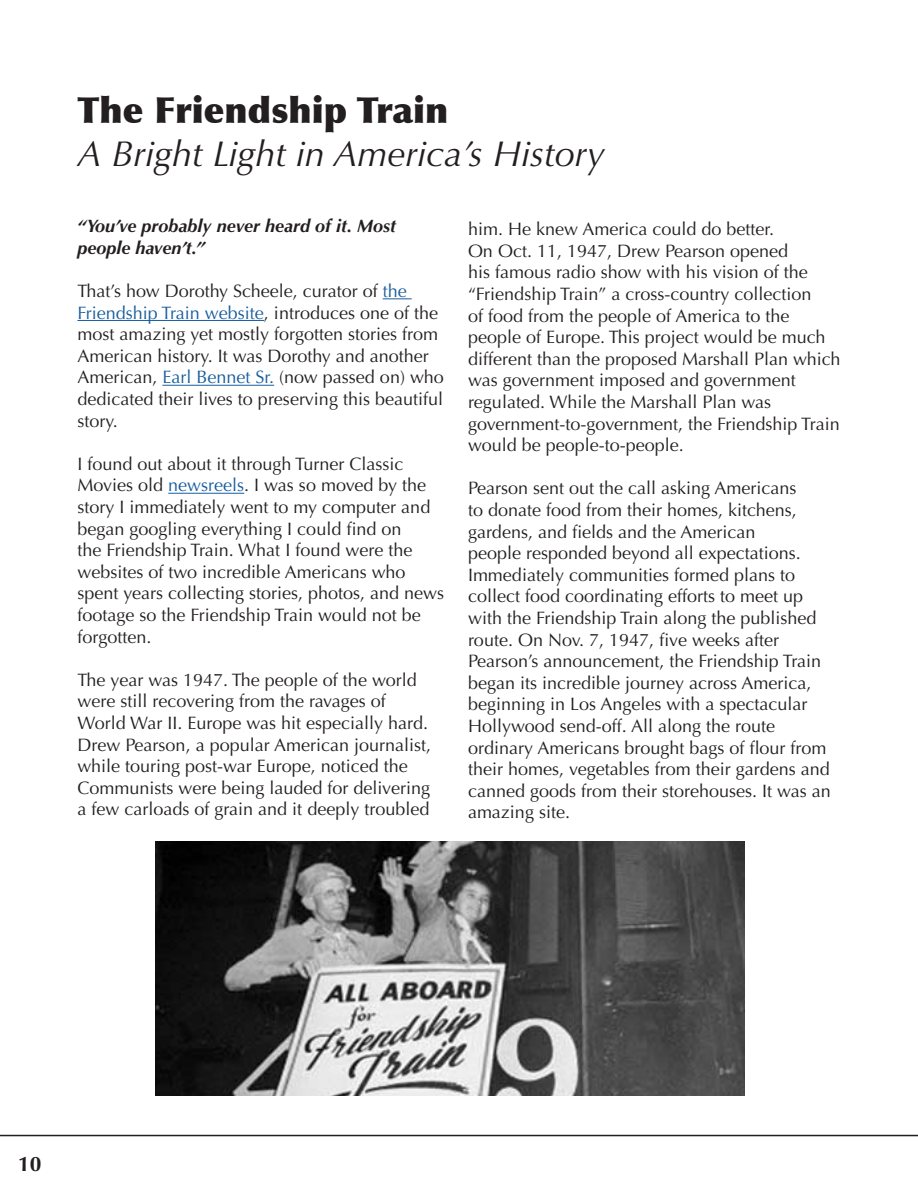
<style>
.page{position:relative;width:918px;height:1188px;background:#fff}
.page>*{position:absolute;margin:0;border:0;box-sizing:border-box;transform-origin:0 0}
.t1{font:italic 36px "Optima";color:#231f20}
.t2{font:900 36px "Optima";color:#231f20}
.t3{font:700 21px "Optima";color:#231f20}
.t4{font:18px/21.6px "Optima";color:#231f20}
.t5{font:italic 700 18px/21.6px "Optima";color:#231f20}
.s1{color:#175d9e}
</style>
<div class="page">
<hr style="left:0;top:1135px;width:918px;height:1px;background:#231f20">
<svg style="left:383px;top:298px;width:29px;height:1px"></svg>
<hr style="left:77px;top:320px;width:187px;height:1px;background:#175d9e">
<hr style="left:162px;top:385px;width:112px;height:1px;background:#175d9e">
<hr style="left:168px;top:493px;width:76px;height:1px;background:#175d9e">
<img style="left:156px;top:842px;width:588px;height:253px">
<p class="t2" style="left:77px;top:89px;width:372px">The Friendship Train</p>
<p class="t1" style="left:77px;top:133px;width:529px">A Bright Light in America’s History</p>
<p class="t5" style="left:77px;top:215px;width:320px">“You’ve probably never heard of it. Most people haven’t.”</p>
<p class="t4" style="left:77px;top:280px;width:368px">That’s how Dorothy Scheele, curator of <span class="s1">the Friendship Train website</span>, introduces one of the most amazing yet mostly forgotten stories from American history. It was Dorothy and another American, <span class="s1">Earl Bennet Sr.</span> (now passed on) who dedicated their lives to preserving this beautiful story.</p>
<p class="t4" style="left:77px;top:453px;width:368px">I found out about it through Turner Classic Movies old <span class="s1">newsreels</span>. I was so moved by the story I immediately went to my computer and began googling everything I could find on<br>the Friendship Train. What I found were the websites of two incredible Americans who spent years collecting stories, photos, and news footage so the Friendship Train would not be forgotten.</p>
<p class="t4" style="left:77px;top:669px;width:355px">The year was 1947. The people of the world were still recovering from the ravages of World War II. Europe was hit especially hard.<br>Drew Pearson, a popular American journalist, while touring post-war Europe, noticed the Communists were being lauded for delivering a few carloads of grain and it deeply troubled</p>
<p class="t4" style="left:468px;top:219px;width:308px">him. He knew America could do better.</p>
<p class="t4" style="left:468px;top:240px;width:374px">On Oct. 11, 1947, Drew Pearson opened<br>his famous radio show with his vision of the “Friendship Train” a cross-country collection<br>of food from the people of America to the people of Europe. This project would be much different than the proposed Marshall Plan which was government imposed and government regulated. While the Marshall Plan was government-to-government, the Friendship Train would be people-to-people.</p>
<p class="t4" style="left:468px;top:478px;width:364px">Pearson sent out the call asking Americans<br>to donate food from their homes, kitchens, gardens, and fields and the American<br>people responded beyond all expectations.<br>Immediately communities formed plans to collect food coordinating efforts to meet up with the Friendship Train along the published route. On Nov. 7, 1947, five weeks after Pearson’s announcement, the Friendship Train began its incredible journey across America, beginning in Los Angeles with a spectacular Hollywood send-off. All along the route ordinary Americans brought bags of flour from their homes, vegetables from their gardens and canned goods from their storehouses. It was an amazing site.</p>
<p class="t3" style="left:18px;top:1151px;width:25px">10</p>
</div>
